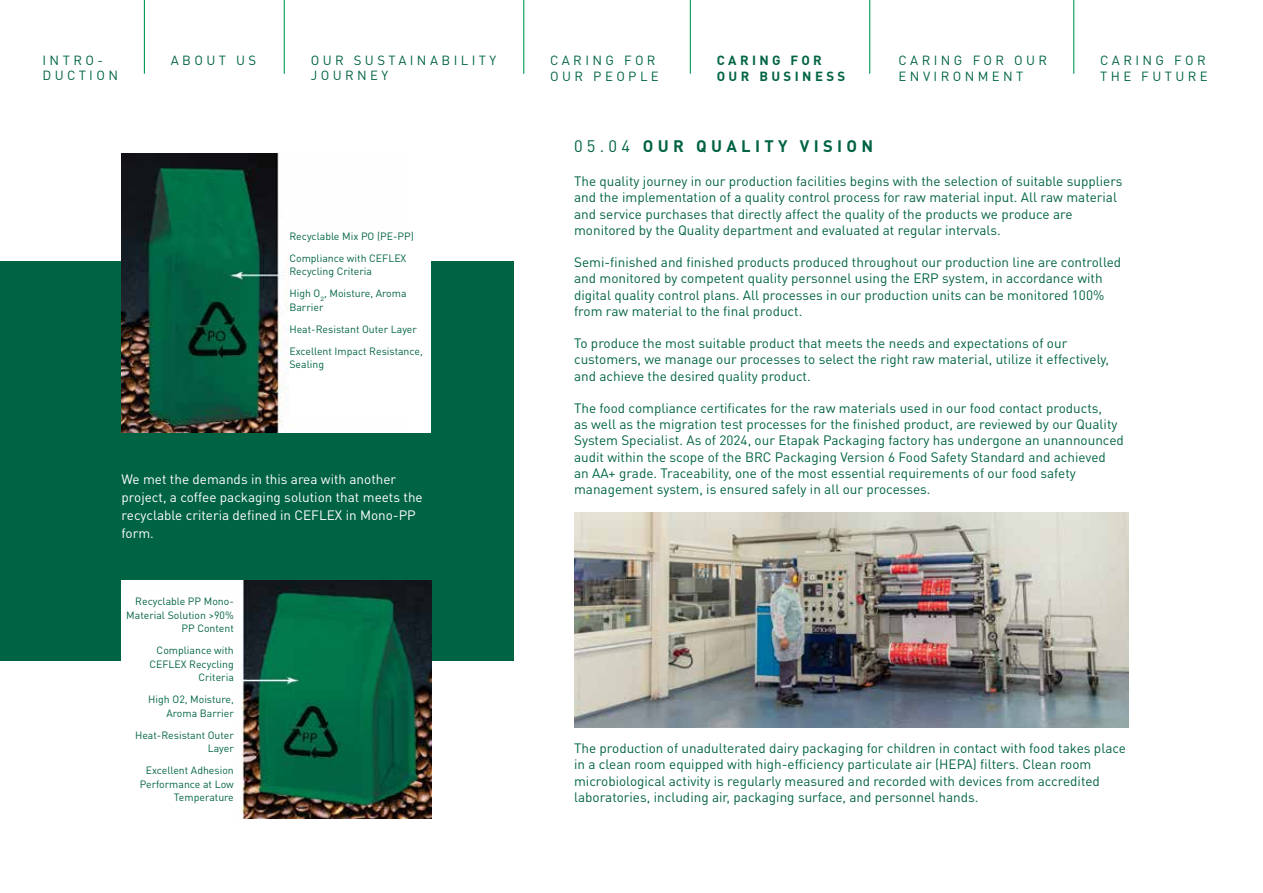
<style>
.page{position:relative;width:1263px;height:893px;background:#fff}
.page>*{position:absolute;margin:0;border:0;box-sizing:border-box;transform-origin:0 0}
.t1{font:700 16.5px "DIN Pro";letter-spacing:.26em;color:#006344}
.t2{font:13.5px/16.2px "DIN Pro";color:#006344}
.t3{font:13.5px/18px "DIN Pro";color:#fff}
.t4{font:13.2px/15.8px "DIN Pro";letter-spacing:.26em;color:#006344}
.t5{font:700 13.2px/15.8px "DIN Pro";letter-spacing:.26em;color:#006344}
.t6{font:10.5px/13.5px "DIN Pro";color:#006344;text-align:right}
.s1{font-weight:400}
</style>
<div class="page">
<div style="left:0;top:262px;width:513px;height:399px;background:#006344"></div>
<div style="left:122px;top:153px;width:309px;height:280px;background:#fff"></div>
<img style="left:122px;top:153px;width:167px;height:280px">
<img style="left:122px;top:580px;width:309px;height:238px">
<img style="left:574px;top:513px;width:554px;height:214px">
<div style="left:122px;top:594px;width:112px;height:233px;background:#fff"></div>
<hr style="left:144px;top:0;width:1px;height:74px;background:#009c5b">
<hr style="left:284px;top:0;width:1px;height:74px;background:#009c5b">
<hr style="left:523px;top:0;width:1px;height:74px;background:#009c5b">
<hr style="left:690px;top:0;width:1px;height:74px;background:#009c5b">
<hr style="left:869px;top:0;width:1px;height:74px;background:#009c5b">
<hr style="left:1073px;top:0;width:1px;height:74px;background:#009c5b">
<p class="t4" style="left:43px;top:51px;width:77px">INTRO-<br>DUCTION</p>
<p class="t4" style="left:171px;top:52px;width:87px">ABOUT US</p>
<p class="t4" style="left:311px;top:52px;width:187px">OUR SUSTAINABILITY<br>JOURNEY</p>
<p class="t4" style="left:550px;top:52px;width:110px">CARING FOR<br>OUR PEOPLE</p>
<p class="t5" style="left:717px;top:52px;width:130px">CARING FOR<br>OUR BUSINESS</p>
<p class="t4" style="left:899px;top:52px;width:150px">CARING FOR OUR<br>ENVIRONMENT</p>
<p class="t4" style="left:1100px;top:52px;width:109px">CARING FOR<br>THE FUTURE</p>
<p class="t6" style="left:289px;top:225px;width:126px;line-height:22px;text-align:left">Recyclable Mix PO (PE-PP)<br>Compliance with CEFLEX</p>
<p class="t6" style="left:289px;top:260px;width:119px;line-height:22px;text-align:left">Recycling Criteria<br>High O<sub>2</sub>, Moisture, Aroma</p>
<p class="t6" style="left:289px;top:296px;width:135px;line-height:22px;text-align:left">Barrier<br>Heat-Resistant Outer Layer<br>Excellent Impact Resistance,</p>
<p class="t6" style="left:289px;top:357px;width:36px">Sealing</p>
<p class="t3" style="left:122px;top:470px;width:303px">We met the demands in this area with another project, a coffee packaging solution that meets the recyclable criteria defined in CEFLEX in Mono-PP form.</p>
<p class="t6" style="left:126px;top:594px;width:109px">Recyclable PP Mono-<br>Material Solution &gt;90%<br>PP Content</p>
<p class="t6" style="left:149px;top:643px;width:86px">Compliance with<br>CEFLEX Recycling<br>Criteria</p>
<p class="t6" style="left:148px;top:692px;width:87px">High O2, Moisture,<br>Aroma Barrier</p>
<p class="t6" style="left:135px;top:728px;width:100px">Heat-Resistant Outer<br>Layer</p>
<p class="t6" style="left:140px;top:763px;width:96px">Excellent Adhesion<br>Performance at Low<br>Temperature</p>
<p class="t1" style="left:574px;top:135px;width:301px"><span class="s1">05.04</span> OUR QUALITY VISION</p>
<p class="t2" style="left:574px;top:173px;width:550px">The quality journey in our production facilities begins with the selection of suitable suppliers and the implementation of a quality control process for raw material input. All raw material and service purchases that directly affect the quality of the products we produce are monitored by the Quality department and evaluated at regular intervals.</p>
<p class="t2" style="left:574px;top:254px;width:549px">Semi-finished and finished products produced throughout our production line are controlled and monitored by competent quality personnel using the ERP system, in accordance with digital quality control plans. All processes in our production units can be monitored 100% from raw material to the final product.</p>
<p class="t2" style="left:574px;top:335px;width:536px">To produce the most suitable product that meets the needs and expectations of our customers, we manage our processes to select the right raw material, utilize it effectively, and achieve the desired quality product.</p>
<p class="t2" style="left:574px;top:399px;width:551px">The food compliance certificates for the raw materials used in our food contact products,<br>as well as the migration test processes for the finished product, are reviewed by our Quality System Specialist. As of 2024, our Etapak Packaging factory has undergone an unannounced audit within the scope of the BRC Packaging Version 6 Food Safety Standard and achieved an AA+ grade. Traceability, one of the most essential requirements of our food safety management system, is ensured safely in all our processes.</p>
<p class="t2" style="left:574px;top:740px;width:553px">The production of unadulterated dairy packaging for children in contact with food takes place in a clean room equipped with high-efficiency particulate air (HEPA) filters. Clean room microbiological activity is regularly measured and recorded with devices from accredited laboratories, including air, packaging surface, and personnel hands.</p>
</div>
